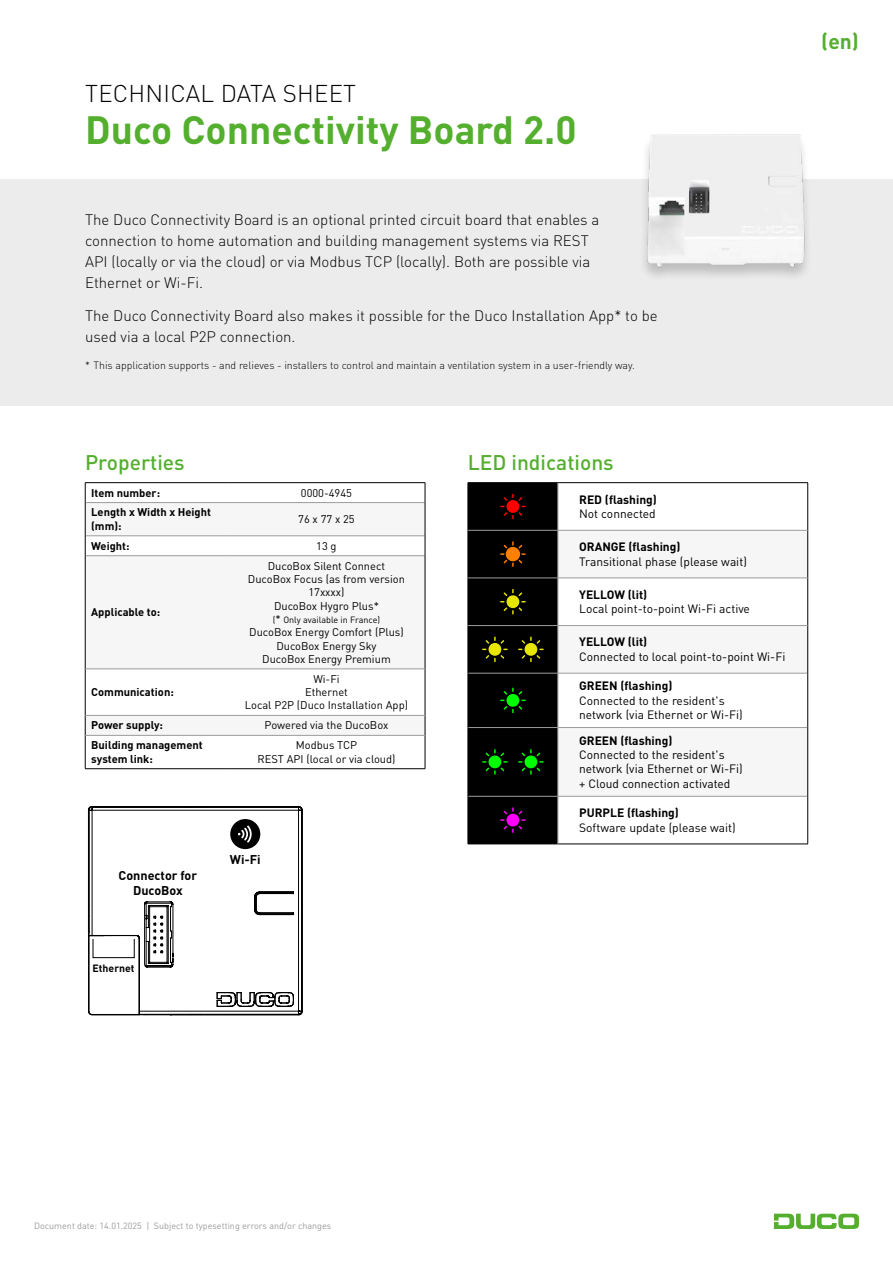
<style>
.page{position:relative;width:893px;height:1263px;background:#fff}
.page>*{position:absolute;margin:0;border:0;box-sizing:border-box;transform-origin:0 0}
.t1{font:700 39px "DINOT";color:#54af2e}
.t2{font:300 24px "DINOT";letter-spacing:.01em;color:#000}
.t3{font:500 21px "DINOT";color:#54af2e}
.t4{font:700 21px "DINOT";color:#54af2e}
.t5{font:300 15px/21px "DINOT";color:#000}
.t6{font:700 12.6px/15.8px "DINOT";color:#000;text-align:center}
.t7{font:12px/14.4px "DINOT";color:#000}
.t8{font:700 12px "DINOT";color:#000}
.t9{font:11.1px/13.4px "DINOT";color:#000;text-align:center}
.t10{font:700 11.1px/13.4px "DINOT";color:#000}
.t11{font:300 10.5px "DINOT";color:#000}
.t12{font:700 10.5px "DINOT";color:#000}
.t13{font:9px "DINOT";color:#9c9c9d}
.t14{font:9px "DINOT";color:#000}
.s1{font-size:11.1px}
</style>
<div class="page">
<svg style="left:774px;top:1213px;width:85px;height:16px"></svg>
<div style="left:0;top:179px;width:893px;height:146px;background:#ececec"></div>
<div style="left:0;top:276px;width:893px;height:104px;background:#ececec"></div>
<div style="left:0;top:327px;width:893px;height:79px;background:#ececec"></div>
<svg style="left:86px;top:483px;width:339px;height:285px"></svg>
<svg style="left:86px;top:503px;width:339px;height:232px;fill:#f6f6f6"></svg>
<hr style="left:85px;top:502px;width:143px;height:1px;background:#9c9c9d">
<hr style="left:228px;top:502px;width:197px;height:1px;background:#9c9c9d">
<hr style="left:85px;top:535px;width:143px;height:1px;background:#9c9c9d">
<hr style="left:228px;top:535px;width:197px;height:1px;background:#9c9c9d">
<hr style="left:85px;top:555px;width:143px;height:1px;background:#9c9c9d">
<hr style="left:228px;top:555px;width:197px;height:1px;background:#9c9c9d">
<hr style="left:85px;top:482px;width:143px;height:1px;background:#000">
<svg style="left:85px;top:483px;width:1px;height:20px"></svg>
<hr style="left:228px;top:482px;width:197px;height:1px;background:#000">
<svg style="left:425px;top:483px;width:1px;height:20px"></svg>
<hr style="left:85px;top:503px;width:1px;height:33px;background:#000">
<hr style="left:425px;top:503px;width:1px;height:33px;background:#000">
<svg style="left:85px;top:536px;width:1px;height:20px"></svg>
<svg style="left:425px;top:536px;width:1px;height:20px"></svg>
<hr style="left:85px;top:556px;width:1px;height:113px;background:#000">
<hr style="left:425px;top:556px;width:1px;height:113px;background:#000">
<hr style="left:85px;top:669px;width:1px;height:46px;background:#000">
<hr style="left:425px;top:669px;width:1px;height:46px;background:#000">
<svg style="left:85px;top:716px;width:1px;height:19px"></svg>
<svg style="left:425px;top:715px;width:1px;height:20px"></svg>
<hr style="left:85px;top:735px;width:1px;height:33px;background:#000">
<hr style="left:425px;top:735px;width:1px;height:33px;background:#000">
<hr style="left:85px;top:768px;width:143px;height:1px;background:#000">
<hr style="left:228px;top:768px;width:197px;height:1px;background:#000">
<hr style="left:85px;top:669px;width:143px;height:1px;background:#9c9c9d">
<hr style="left:228px;top:669px;width:197px;height:1px;background:#9c9c9d">
<hr style="left:85px;top:715px;width:143px;height:1px;background:#9c9c9d">
<hr style="left:228px;top:715px;width:197px;height:1px;background:#9c9c9d">
<hr style="left:85px;top:735px;width:143px;height:1px;background:#9c9c9d">
<hr style="left:228px;top:735px;width:197px;height:1px;background:#9c9c9d">
<svg style="left:88px;top:806px;width:215px;height:209px"></svg>
<svg style="left:559px;top:483px;width:248px;height:361px"></svg>
<svg style="left:559px;top:531px;width:248px;height:265px;fill:#f6f6f6"></svg>
<hr style="left:558px;top:673px;width:249px;height:1px;background:#9c9c9d">
<hr style="left:558px;top:673px;width:1px;height:54px;background:#9c9c9d">
<hr style="left:558px;top:727px;width:249px;height:1px;background:#9c9c9d">
<hr style="left:558px;top:728px;width:1px;height:68px;background:#9c9c9d">
<hr style="left:558px;top:796px;width:249px;height:1px;background:#9c9c9d">
<hr style="left:468px;top:482px;width:90px;height:1px;background:#000">
<hr style="left:558px;top:482px;width:250px;height:1px;background:#000">
<hr style="left:807px;top:483px;width:1px;height:47px;background:#000">
<hr style="left:807px;top:530px;width:1px;height:48px;background:#000">
<hr style="left:807px;top:578px;width:1px;height:47px;background:#000">
<hr style="left:807px;top:625px;width:1px;height:48px;background:#000">
<hr style="left:807px;top:673px;width:1px;height:54px;background:#000">
<hr style="left:807px;top:727px;width:1px;height:69px;background:#000">
<hr style="left:807px;top:796px;width:1px;height:48px;background:#000">
<hr style="left:468px;top:844px;width:90px;height:1px;background:#000">
<hr style="left:558px;top:844px;width:250px;height:1px;background:#000">
<hr style="left:558px;top:483px;width:1px;height:47px;background:#9c9c9d">
<hr style="left:558px;top:530px;width:249px;height:1px;background:#9c9c9d">
<hr style="left:558px;top:530px;width:1px;height:48px;background:#9c9c9d">
<hr style="left:558px;top:578px;width:249px;height:1px;background:#9c9c9d">
<hr style="left:558px;top:578px;width:1px;height:47px;background:#9c9c9d">
<hr style="left:558px;top:625px;width:249px;height:1px;background:#9c9c9d">
<hr style="left:558px;top:626px;width:1px;height:47px;background:#9c9c9d">
<hr style="left:558px;top:796px;width:1px;height:48px;background:#9c9c9d">
<svg style="left:468px;top:483px;width:90px;height:361px;background:#0a0b03"></svg>
<img style="left:644px;top:134px;width:163px;height:143px">
<h2 class="t2" style="left:85px;top:77px;width:273px">TECHNICAL DATA SHEET</h2>
<h1 class="t1" style="left:85px;top:104px;width:493px">Duco Connectivity Board 2.0</h1>
<p class="t5" style="left:85px;top:208px;width:516px">The Duco Connectivity Board is an optional printed circuit board that enables a connection to home automation and building management systems via REST API (locally or via the cloud) or via Modbus TCP (locally). Both are possible via Ethernet or Wi-Fi.</p>
<p class="t5" style="left:85px;top:305px;width:574px">The Duco Connectivity Board also makes it possible for the Duco Installation App* to be used via a local P2P connection.</p>
<p class="t11" style="left:85px;top:358px;width:551px">* This application supports - and relieves - installers to control and maintain a ventilation system in a user-friendly way.</p>
<h3 class="t3" style="left:85px;top:448px;width:101px">Properties</h3>
<p class="t10" style="left:91px;top:485px;width:70px">Item number:</p>
<p class="t9" style="left:301px;top:485px;width:53px">0000-4945</p>
<p class="t10" style="left:91px;top:505px;width:121px">Length x Width x Height (mm):</p>
<p class="t9" style="left:298px;top:512px;width:58px">76 x 77 x 25</p>
<p class="t10" style="left:91px;top:539px;width:40px">Weight:</p>
<p class="t9" style="left:316px;top:539px;width:22px">13 g</p>
<p class="t10" style="left:91px;top:605px;width:70px">Applicable to:</p>
<p class="t10" style="left:91px;top:685px;width:84px">Communication:</p>
<p class="t9" style="left:248px;top:558px;width:159px">DucoBox Silent Connect<br>DucoBox Focus (as from version<br>17xxxx)<br>DucoBox Hygro Plus*</p>
<p class="t14" style="left:273px;top:613px;width:109px">(<span class="s1">*</span> Only available in France)</p>
<p class="t9" style="left:249px;top:625px;width:156px">DucoBox Energy Comfort (Plus)<br>DucoBox Energy Sky<br>DucoBox Energy Premium</p>
<p class="t9" style="left:245px;top:672px;width:165px">Wi-Fi<br>Ethernet<br>Local P2P (Duco Installation App)</p>
<p class="t10" style="left:91px;top:718px;width:73px">Power supply:</p>
<p class="t9" style="left:265px;top:718px;width:125px">Powered via the DucoBox</p>
<p class="t10" style="left:91px;top:738px;width:113px">Building management system link:</p>
<p class="t9" style="left:257px;top:738px;width:140px">Modbus TCP<br>REST API (local or via cloud)</p>
<p class="t6" style="left:119px;top:867px;width:80px">Connector for<br>DucoBox</p>
<p class="t12" style="left:93px;top:961px;width:44px">Ethernet</p>
<p class="t6" style="left:230px;top:851px;width:32px">Wi-Fi</p>
<h3 class="t3" style="left:468px;top:448px;width:148px">LED indications</h3>
<p class="t8" style="left:579px;top:491px;width:79px">RED (flashing)</p>
<p class="t7" style="left:579px;top:506px;width:78px">Not connected</p>
<p class="t8" style="left:579px;top:539px;width:103px">ORANGE (flashing)</p>
<p class="t7" style="left:579px;top:553px;width:169px">Transitional phase (please wait)</p>
<p class="t8" style="left:579px;top:586px;width:70px">YELLOW (lit)</p>
<p class="t7" style="left:579px;top:601px;width:172px">Local point-to-point Wi-Fi active</p>
<p class="t8" style="left:579px;top:634px;width:70px">YELLOW (lit)</p>
<p class="t7" style="left:579px;top:649px;width:208px">Connected to local point-to-point Wi-Fi</p>
<p class="t8" style="left:579px;top:678px;width:95px">GREEN (flashing)</p>
<p class="t7" style="left:579px;top:693px;width:165px">Connected to the resident's network (via Ethernet or Wi-Fi)</p>
<p class="t8" style="left:579px;top:732px;width:95px">GREEN (flashing)</p>
<p class="t7" style="left:579px;top:747px;width:165px">Connected to the resident's network (via Ethernet or Wi-Fi) + Cloud connection activated</p>
<p class="t8" style="left:579px;top:805px;width:101px">PURPLE (flashing)</p>
<p class="t7" style="left:579px;top:819px;width:158px">Software update (please wait)</p>
<h3 class="t4" style="left:821px;top:27px;width:39px">(en)</h3>
<p class="t13" style="left:34px;top:1219px;width:299px">Document date: 14.01.2025 | Subject to typesetting errors and/or changes</p>
</div>
